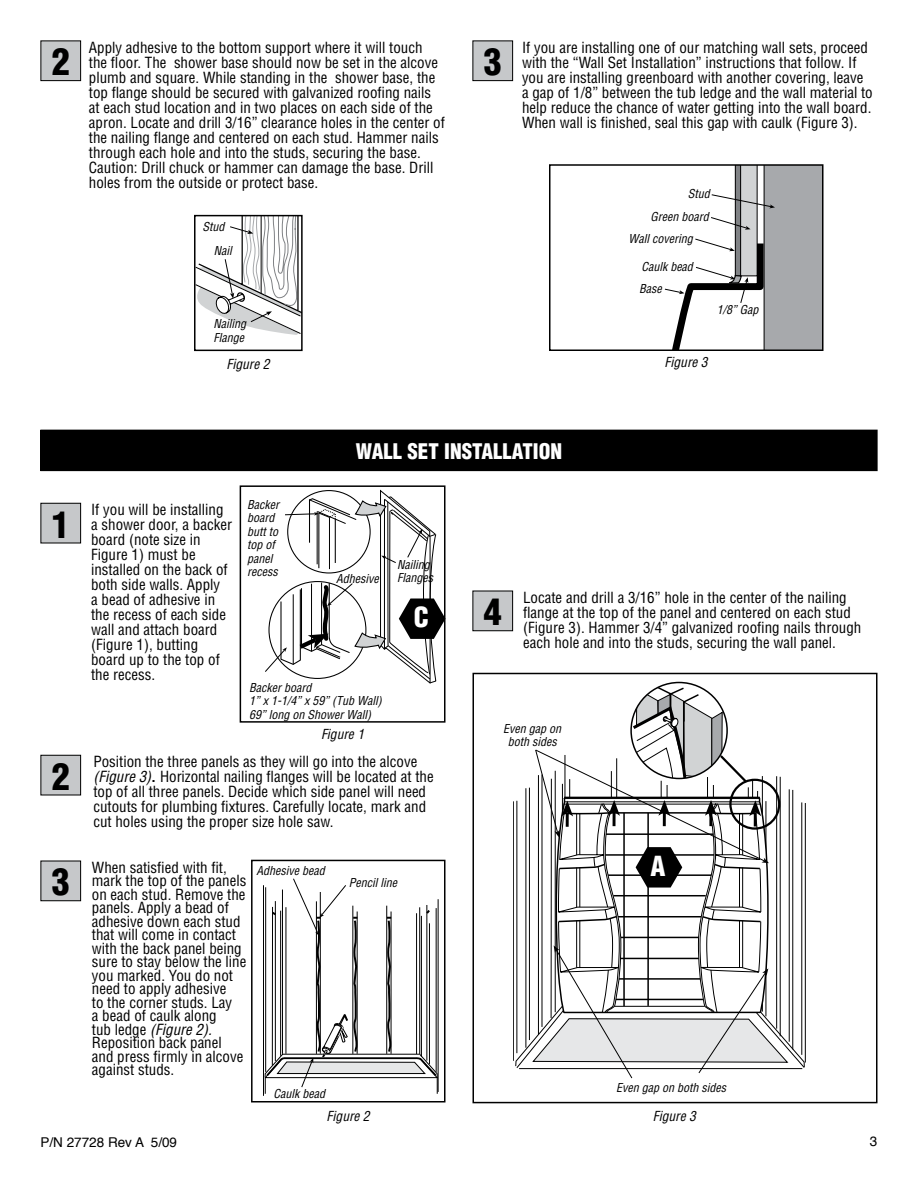
<style>
.page{position:relative;width:918px;height:1188px;background:#fff}
.page>*{position:absolute;margin:0;border:0;box-sizing:border-box;transform-origin:0 0}
.t1{font:900 condensed 36px "Helvetica";color:#000}
.t2{font:900 condensed 27px "Helvetica";color:#fff}
.t3{font:900 condensed 21px "Helvetica";color:#fff}
.t4{font:condensed 15px/15px "Helvetica";color:#000}
.t5{font:italic condensed 13.5px "Helvetica";color:#000}
.t6{font:13.5px "Helvetica";color:#000}
.t7{font:italic condensed 12px/13.5px "Helvetica";color:#000}
.s1{font-style:italic}
.s2{font-weight:700}
</style>
<div class="page">
<hr style="left:513px;top:801px;width:1px;height:260px;background:#000">
<hr style="left:805px;top:803px;width:1px;height:260px;background:#000">
<div style="left:472px;top:673px;width:406px;height:430px;border:2px solid #000"></div>
<div style="left:473px;top:591px;width:40px;height:40px;background:#c6c8ca"></div>
<div style="left:472px;top:591px;width:41px;height:40px;border:1px solid #000"></div>
<div style="left:41px;top:861px;width:40px;height:40px;background:#c6c8ca"></div>
<div style="left:40px;top:861px;width:41px;height:40px;border:1px solid #000"></div>
<div style="left:41px;top:755px;width:40px;height:40px;background:#c6c8ca"></div>
<div style="left:40px;top:755px;width:41px;height:40px;border:1px solid #000"></div>
<div style="left:41px;top:503px;width:40px;height:40px;background:#c6c8ca"></div>
<div style="left:40px;top:503px;width:41px;height:40px;border:1px solid #000"></div>
<div style="left:41px;top:430px;width:836px;height:41px;background:#000"></div>
<div style="left:473px;top:41px;width:40px;height:40px;background:#c6c8ca"></div>
<div style="left:472px;top:40px;width:41px;height:41px;border:1px solid #000"></div>
<div style="left:41px;top:41px;width:40px;height:40px;background:#c6c8ca"></div>
<div style="left:40px;top:40px;width:41px;height:41px;border:1px solid #000"></div>
<svg style="left:665px;top:167px;width:156px;height:181px"></svg>
<div style="left:549px;top:164px;width:275px;height:187px;border:2px solid #000"></div>
<svg style="left:197px;top:218px;width:103px;height:117px"></svg>
<div style="left:194px;top:215px;width:109px;height:136px;border:2px solid #000"></div>
<hr style="left:263px;top:885px;width:1px;height:211px;background:#000">
<hr style="left:438px;top:899px;width:1px;height:193px;background:#000">
<svg style="left:264px;top:878px;width:174px;height:216px"></svg>
<div style="left:251px;top:860px;width:195px;height:242px;border:2px solid #000"></div>
<div style="left:240px;top:485px;width:206px;height:238px;border:2px solid #000"></div>
<svg style="left:265px;top:490px;width:181px;height:193px"></svg>
<svg style="left:515px;top:682px;width:290px;height:396px"></svg>
<h1 class="t1" style="left:52px;top:40px;width:19px">2</h1>
<h1 class="t1" style="left:484px;top:40px;width:19px">3</h1>
<p class="t4" style="left:522px;top:39px;width:352px">If you are installing one of our matching wall sets, proceed with the “Wall Set Installation” instructions that follow. If you are installing greenboard with another covering, leave a gap of 1/8” between the tub ledge and the wall material to help reduce the chance of water getting into the wall board.<br>When wall is finished, seal this gap with caulk (Figure 3).</p>
<p class="t4" style="left:89px;top:39px;width:358px">Apply adhesive to the bottom support where it will touch<br>the floor. The shower base should now be set in the alcove plumb and square. While standing in the shower base, the top flange should be secured with galvanized roofing nails at each stud location and in two places on each side of the apron. Locate and drill 3/16” clearance holes in the center of the nailing flange and centered on each stud. Hammer nails through each hole and into the studs, securing the base.<br>Caution: Drill chuck or hammer can damage the base. Drill holes from the outside or protect base.</p>
<p class="t7" style="left:688px;top:187px;width:24px">Stud</p>
<p class="t7" style="left:650px;top:209px;width:60px">Green board</p>
<p class="t7" style="left:628px;top:231px;width:66px">Wall covering</p>
<p class="t7" style="left:639px;top:255px;width:55px;line-height:22.5px">Caulk bead<br>Base</p>
<p class="t7" style="left:214px;top:215px;width:19px;line-height:23.7px;text-indent:-11px">Stud<br>Nail</p>
<p class="t7" style="left:214px;top:317px;width:34px">Nailing<br>Flange</p>
<p class="t5" style="left:227px;top:355px;width:45px">Figure 2</p>
<p class="t7" style="left:717px;top:303px;width:43px">1/8” Gap</p>
<p class="t5" style="left:665px;top:353px;width:45px">Figure 3</p>
<h1 class="t1" style="left:52px;top:502px;width:19px">1</h1>
<h1 class="t1" style="left:52px;top:754px;width:19px">2</h1>
<h1 class="t1" style="left:52px;top:860px;width:19px">3</h1>
<h3 class="t3" style="left:356px;top:438px;width:208px">WALL SET INSTALLATION</h3>
<p class="t4" style="left:91px;top:502px;width:142px">If you will be installing a shower door, a backer board (note size in<br>Figure 1) must be installed on the back of both side walls. Apply<br>a bead of adhesive in the recess of each side wall and attach board (Figure 1), butting board up to the top of the recess.</p>
<p class="t7" style="left:247px;top:497px;width:33px">Backer board butt to top of panel recess</p>
<p class="t7" style="left:336px;top:571px;width:44px">Adhesive</p>
<p class="t7" style="left:249px;top:680px;width:134px">Backer board<br>1” x 1-1/4” x 59” (Tub Wall)<br>69” long on Shower Wall)</p>
<p class="t5" style="left:321px;top:726px;width:45px">Figure 1</p>
<p class="t7" style="left:397px;top:558px;width:37px">Nailing<br>Flanges</p>
<h2 class="t2" style="left:414px;top:600px;width:17px">C</h2>
<h1 class="t1" style="left:484px;top:590px;width:19px">4</h1>
<p class="t4" style="left:523px;top:590px;width:340px">Locate and drill a 3/16” hole in the center of the nailing flange at the top of the panel and centered on each stud (Figure 3). Hammer 3/4” galvanized roofing nails through each hole and into the studs, securing the wall panel.</p>
<p class="t7" style="left:503px;top:721px;width:59px;text-align:center">Even gap on both sides</p>
<p class="t4" style="left:93px;top:754px;width:342px">Position the three panels as they will go into the alcove <span class="s1">(Figure 3)</span><span class="s2">.</span> Horizontal nailing flanges will be located at the top of all three panels. Decide which side panel will need cutouts for plumbing fixtures. Carefully locate, mark and cut holes using the proper size hole saw.</p>
<p class="t4" style="left:92px;top:860px;width:156px;line-height:13.5px">When satisfied with fit, mark the top of the panels on each stud. Remove the panels. Apply a bead of adhesive down each stud that will come in contact with the back panel being sure to stay below the line you marked. You do not need to apply adhesive<br>to the corner studs. Lay<br>a bead of caulk along<br>tub ledge <span class="s1">(Figure 2).<br></span>Reposition back panel and press firmly in alcove against studs.</p>
<p class="t7" style="left:257px;top:864px;width:70px">Adhesive bead</p>
<p class="t7" style="left:349px;top:876px;width:50px">Pencil line</p>
<p class="t7" style="left:273px;top:1087px;width:53px">Caulk bead</p>
<p class="t5" style="left:327px;top:1108px;width:45px">Figure 2</p>
<h2 class="t2" style="left:651px;top:849px;width:17px">A</h2>
<p class="t7" style="left:616px;top:1081px;width:111px">Even gap on both sides</p>
<p class="t5" style="left:653px;top:1108px;width:45px">Figure 3</p>
<p class="t6" style="left:40px;top:1132px;width:138px">P/N 27728 Rev A 5/09</p>
<p class="t6" style="left:870px;top:1131px;width:9px">3</p>
</div>
